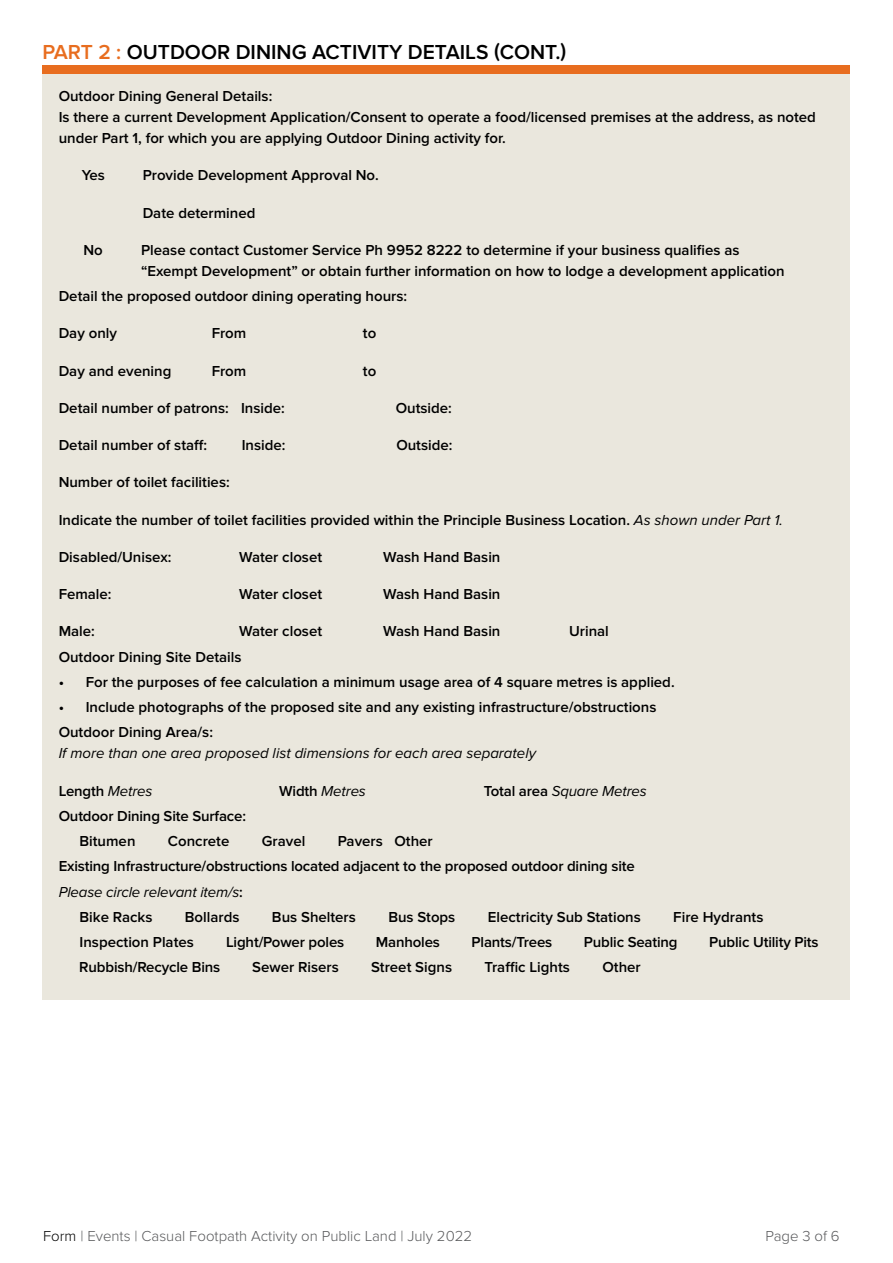
<style>
.page{position:relative;width:893px;height:1263px;background:#fff}
.page>*{position:absolute;margin:0;border:0;box-sizing:border-box;transform-origin:0 0}
.t1{font:600 21px "Proxima Nova";color:#000}
.t2{font:600 15px/21px "Proxima Nova";color:#000}
.t3{font:italic 15px "Proxima Nova";color:#000}
.t4{font:300 15px "Proxima Nova";color:#58595b}
.s1{color:#e86d1f}
.s2{font-weight:400;font-style:italic}
.s3{font-weight:600;font-style:normal}
.s4{color:#000}
</style>
<div class="page">
<div style="left:43px;top:73px;width:807px;height:926px;background:#eae7dd"></div>
<div style="left:43px;top:65px;width:807px;height:9px;background:#e86d1f"></div>
<h1 class="t1" style="left:43px;top:40px;width:525px"><span class="s1">PART 2 :</span> OUTDOOR DINING ACTIVITY DETAILS (CONT.)</h1>
<p class="t2" style="left:59px;top:86px;width:759px">Outdoor Dining General Details:<br>Is there a current Development Application/Consent to operate a food/licensed premises at the address, as noted under Part 1, for which you are applying Outdoor Dining activity for.</p>
<p class="t2" style="left:82px;top:166px;width:25px">Yes</p>
<p class="t2" style="left:143px;top:166px;width:238px">Provide Development Approval No.</p>
<p class="t2" style="left:143px;top:203px;width:114px">Date determined</p>
<p class="t2" style="left:83px;top:240px;width:21px">No</p>
<p class="t2" style="left:141px;top:240px;width:645px">Please contact Customer Service Ph 9952 8222 to determine if your business qualifies as “Exempt Development” or obtain further information on how to lodge a development application</p>
<p class="t2" style="left:59px;top:286px;width:350px">Detail the proposed outdoor dining operating hours:</p>
<p class="t2" style="left:59px;top:324px;width:60px">Day only</p>
<p class="t2" style="left:212px;top:324px;width:36px">From</p>
<p class="t2" style="left:363px;top:324px;width:15px">to</p>
<p class="t2" style="left:59px;top:361px;width:114px">Day and evening</p>
<p class="t2" style="left:212px;top:361px;width:36px">From</p>
<p class="t2" style="left:363px;top:361px;width:15px">to</p>
<p class="t2" style="left:59px;top:398px;width:228px">Detail number of patrons: Inside:</p>
<p class="t2" style="left:396px;top:398px;width:58px">Outside:</p>
<p class="t2" style="left:59px;top:435px;width:150px">Detail number of staff:</p>
<p class="t2" style="left:242px;top:435px;width:45px">Inside:</p>
<p class="t2" style="left:396px;top:435px;width:58px">Outside:</p>
<p class="t2" style="left:59px;top:472px;width:173px">Number of toilet facilities:</p>
<p class="t2" style="left:59px;top:510px;width:726px">Indicate the number of toilet facilities provided within the Principle Business Location. <span class="s2">As shown under Part 1.</span></p>
<p class="t2" style="left:59px;top:547px;width:114px">Disabled/Unisex:</p>
<p class="t2" style="left:239px;top:547px;width:85px">Water closet</p>
<p class="t2" style="left:383px;top:547px;width:119px">Wash Hand Basin</p>
<p class="t2" style="left:59px;top:584px;width:54px">Female:</p>
<p class="t2" style="left:239px;top:584px;width:85px">Water closet</p>
<p class="t2" style="left:383px;top:584px;width:119px">Wash Hand Basin</p>
<p class="t2" style="left:59px;top:621px;width:38px">Male:</p>
<p class="t2" style="left:239px;top:621px;width:85px">Water closet</p>
<p class="t2" style="left:383px;top:621px;width:119px">Wash Hand Basin</p>
<p class="t2" style="left:569px;top:621px;width:41px">Urinal</p>
<p class="t2" style="left:59px;top:647px;width:184px">Outdoor Dining Site Details</p>
<p class="t2" style="left:59px;top:672px;width:617px">• For the purposes of fee calculation a minimum usage area of 4 square metres is applied.</p>
<p class="t2" style="left:59px;top:695px;width:599px;line-height:25.2px">• Include photographs of the proposed site and any existing infrastructure/obstructions<br>Outdoor Dining Area/s:</p>
<p class="t3" style="left:59px;top:745px;width:479px">If more than one area proposed list dimensions for each area separately</p>
<p class="t2" style="left:59px;top:781px;width:95px">Length <span class="s2">Metres</span></p>
<p class="t3" style="left:279px;top:782px;width:88px"><span class="s3">Width</span> Metres</p>
<p class="t3" style="left:484px;top:782px;width:164px"><span class="s3">Total area</span> Square Metres</p>
<p class="t2" style="left:80px;top:804px;width:168px;line-height:25.2px;text-indent:-21px">Outdoor Dining Site Surface:<br>Bitumen</p>
<p class="t2" style="left:168px;top:831px;width:63px">Concrete</p>
<p class="t2" style="left:262px;top:831px;width:45px">Gravel</p>
<p class="t2" style="left:338px;top:831px;width:96px">Pavers Other</p>
<p class="t2" style="left:59px;top:856px;width:578px">Existing Infrastructure/obstructions located adjacent to the proposed outdoor dining site</p>
<p class="t3" style="left:59px;top:883px;width:186px">Please circle relevant item/s<span class="s3">:</span></p>
<p class="t2" style="left:80px;top:907px;width:74px">Bike Racks</p>
<p class="t2" style="left:185px;top:907px;width:56px">Bollards</p>
<p class="t2" style="left:272px;top:907px;width:85px">Bus Shelters</p>
<p class="t2" style="left:388px;top:907px;width:69px">Bus Stops</p>
<p class="t2" style="left:488px;top:907px;width:155px">Electricity Sub Stations</p>
<p class="t2" style="left:673px;top:907px;width:92px">Fire Hydrants</p>
<p class="t2" style="left:80px;top:932px;width:116px">Inspection Plates</p>
<p class="t2" style="left:226px;top:932px;width:120px">Light/Power poles</p>
<p class="t2" style="left:376px;top:932px;width:66px">Manholes</p>
<p class="t2" style="left:472px;top:932px;width:82px">Plants/Trees</p>
<p class="t2" style="left:584px;top:932px;width:95px">Public Seating</p>
<p class="t2" style="left:709px;top:932px;width:111px">Public Utility Pits</p>
<p class="t2" style="left:79px;top:957px;width:142px">Rubbish/Recycle Bins</p>
<p class="t2" style="left:252px;top:957px;width:88px">Sewer Risers</p>
<p class="t2" style="left:371px;top:957px;width:82px">Street Signs</p>
<p class="t2" style="left:485px;top:957px;width:87px">Traffic Lights</p>
<p class="t2" style="left:602px;top:957px;width:40px">Other</p>
<p class="t4" style="left:43px;top:1227px;width:431px"><span class="s4">Form</span> | Events | Casual Footpath Activity on Public Land | July 2022</p>
<p class="t4" style="left:765px;top:1227px;width:76px">Page 3 of 6</p>
</div>
